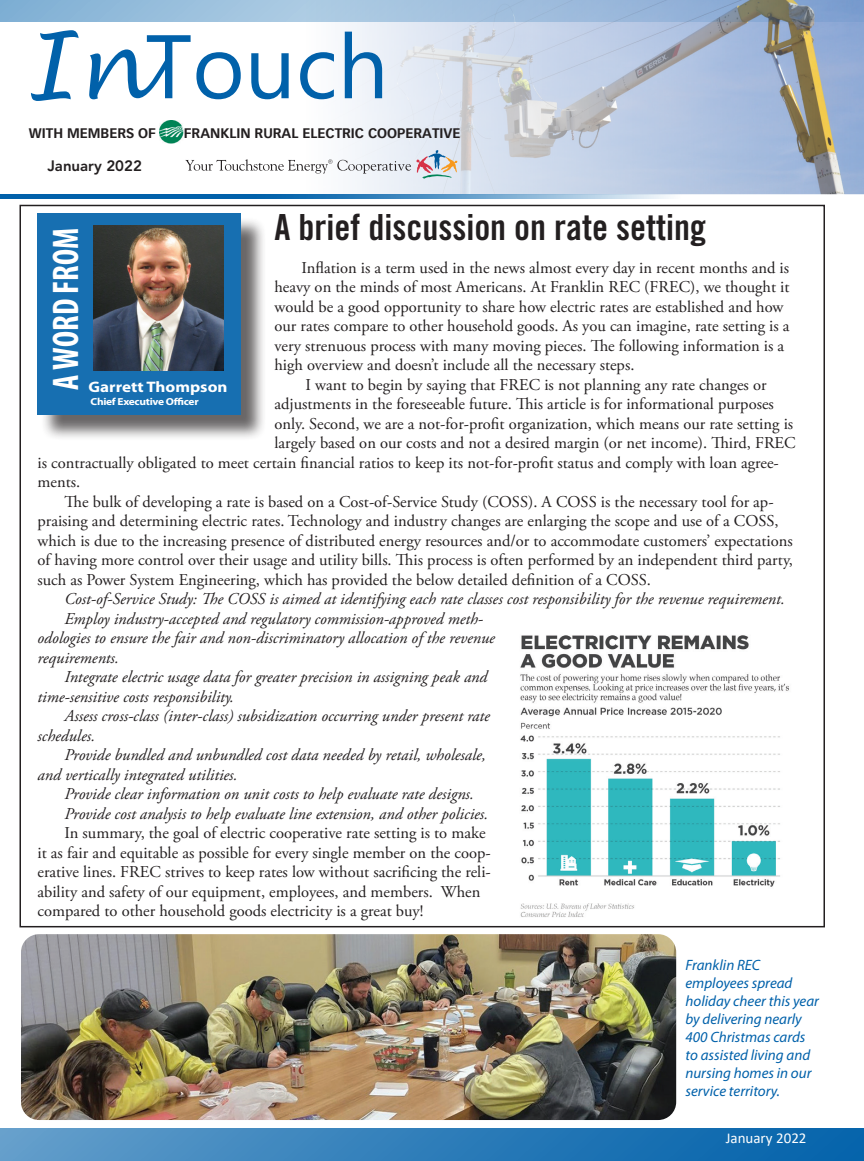
<style>
.page{position:relative;width:864px;height:1161px;background:#fff}
.page>*{position:absolute;margin:0;border:0;box-sizing:border-box;transform-origin:0 0}
.t1{font:90px "Ebrima";color:#0161aa}
.t2{font:700 condensed 37.2px "Myriad Pro";color:#fff;scale:.89 1}
.t3{font:36px "Trade Gothic LT Std Bd Cn 20";color:#231f20}
.t4{font:16.5px/19.5px "Adobe Garamond Pro";color:#231f20}
.t5{font:italic 16.5px "Adobe Garamond Pro";color:#231f20}
.t6{font:700 15.3px "Myriad Pro";color:#fff;scale:1.12 1}
.t7{font:italic 15px/18px "Myriad Pro";color:#0161aa}
.t8{font:15px "Calibri";color:#fff}
.t9{font:800 15px "Avenir LT Std";color:#231f20}
.t10{font:700 13.5px "Vectora Com";color:#231f20}
.t11{font:700 10.2px "Myriad Pro";letter-spacing:-.025em;color:#fff;scale:1.12 1}
.s1{font-family:"Lucida Handwriting";font-style:italic}
</style>
<div class="page">
<div style="left:0;top:1128px;width:864px;height:33px;background:linear-gradient(to right,#629dca,#0061aa)"></div>
<img style="left:291px;top:21px;width:573px;height:173px">
<svg style="left:185px;top:150px;width:272px;height:29px"></svg>
<img style="left:159px;top:120px;width:24px;height:24px">
<svg style="left:0;top:0;width:864px;height:21px;background:#96b5d2"></svg>
<svg style="left:0;top:194px;width:864px;height:5px"></svg>
<div style="left:41px;top:217px;width:226px;height:224px;background:#231f20;opacity:.75"></div>
<div style="left:38px;top:214px;width:203px;height:201px;background:#176fb1"></div>
<img style="left:93px;top:226px;width:130px;height:145px">
<img style="left:520px;top:635px;width:269px;height:282px">
<img style="left:21px;top:934px;width:655px;height:186px">
<h1 class="t1" style="left:23px;top:0;width:367px"><span class="s1">In</span>Touch</h1>
<p class="t10" style="left:29px;top:125px;width:129px">WITH MEMBERS OF</p>
<p class="t10" style="left:184px;top:125px;width:278px">FRANKLIN RURAL ELECTRIC COOPERATIVE</p>
<p class="t9" style="left:47px;top:157px;width:96px">January 2022</p>
<h3 class="t3" style="left:274px;top:205px;width:433px">A brief discussion on rate setting</h3>
<p class="t4" style="left:274px;top:258px;width:517px;text-indent:27px">Inflation is a term used in the news almost every day in recent months and is heavy on the minds of most Americans. At Franklin REC (FREC), we thought it would be a good opportunity to share how electric rates are established and how our rates compare to other household goods. As you can imagine, rate setting is a very strenuous process with many moving pieces. The following information is a high overview and doesn’t include all the necessary steps.</p>
<p class="t4" style="left:306px;top:375px;width:462px">I want to begin by saying that FREC is not planning any rate changes or</p>
<p class="t4" style="left:274px;top:395px;width:501px">adjustments in the foreseeable future. This article is for informational purposes</p>
<p class="t4" style="left:274px;top:414px;width:520px">only. Second, we are a not-for-profit organization, which means our rate setting is</p>
<p class="t4" style="left:274px;top:434px;width:523px">largely based on our costs and not a desired margin (or net income). Third, FREC</p>
<p class="t4" style="left:38px;top:453px;width:743px">is contractually obligated to meet certain financial ratios to keep its not-for-profit status and comply with loan agree-</p>
<p class="t4" style="left:38px;top:473px;width:44px">ments.</p>
<p class="t4" style="left:64px;top:492px;width:711px">The bulk of developing a rate is based on a Cost-of-Service Study (COSS). A COSS is the necessary tool for ap-</p>
<p class="t4" style="left:38px;top:512px;width:743px">praising and determining electric rates. Technology and industry changes are enlarging the scope and use of a COSS,</p>
<p class="t4" style="left:38px;top:531px;width:757px">which is due to the increasing presence of distributed energy resources and/or to accommodate customers’ expectations</p>
<p class="t4" style="left:38px;top:551px;width:757px">of having more control over their usage and utility bills. This process is often performed by an independent third party,</p>
<p class="t4" style="left:38px;top:570px;width:615px">such as Power System Engineering, which has provided the below detailed definition of a COSS.</p>
<p class="t5" style="left:64px;top:589px;width:722px">Cost-of-Service Study: The COSS is aimed at identifying each rate classes cost responsibility for the revenue requirement.</p>
<p class="t5" style="left:64px;top:609px;width:420px">Employ industry-accepted and regulatory commission-approved meth-</p>
<p class="t5" style="left:38px;top:628px;width:459px">odologies to ensure the fair and non-discriminatory allocation of the revenue</p>
<p class="t5" style="left:38px;top:648px;width:83px">requirements.</p>
<p class="t5" style="left:64px;top:667px;width:424px">Integrate electric usage data for greater precision in assigning peak and</p>
<p class="t5" style="left:38px;top:687px;width:198px">time-sensitive costs responsibility.</p>
<p class="t5" style="left:64px;top:706px;width:427px">Assess cross-class (inter-class) subsidization occurring under present rate</p>
<p class="t5" style="left:38px;top:726px;width:59px">schedules.</p>
<p class="t5" style="left:64px;top:745px;width:423px">Provide bundled and unbundled cost data needed by retail, wholesale,</p>
<p class="t5" style="left:38px;top:765px;width:202px">and vertically integrated utilities.</p>
<p class="t5" style="left:64px;top:784px;width:411px">Provide clear information on unit costs to help evaluate rate designs.</p>
<p class="t5" style="left:64px;top:804px;width:425px">Provide cost analysis to help evaluate line extension, and other policies.</p>
<p class="t4" style="left:38px;top:824px;width:455px;text-indent:27px">In summary, the goal of electric cooperative rate setting is to make it as fair and equitable as possible for every single member on the coop&shy;erative lines. FREC strives to keep rates low without sacrificing the reli&shy;ability and safety of our equipment, employees, and members. When compared to other household goods electricity is a great buy!</p>
<h2 class="t2" style="left:43px;top:390px;width:183px;rotate:-90deg">A WORD FROM</h2>
<p class="t6" style="left:89px;top:377px;width:126px">Garrett Thompson</p>
<p class="t11" style="left:91px;top:395px;width:98px">Chief Executive Officer</p>
<p class="t7" style="left:686px;top:956px;width:135px">Franklin REC employees spread holiday cheer this year by delivering nearly<br>400 Christmas cards to assisted living and nursing homes in our service territory.</p>
<p class="t8" style="left:726px;top:1127px;width:82px">January 2022</p>
</div>
